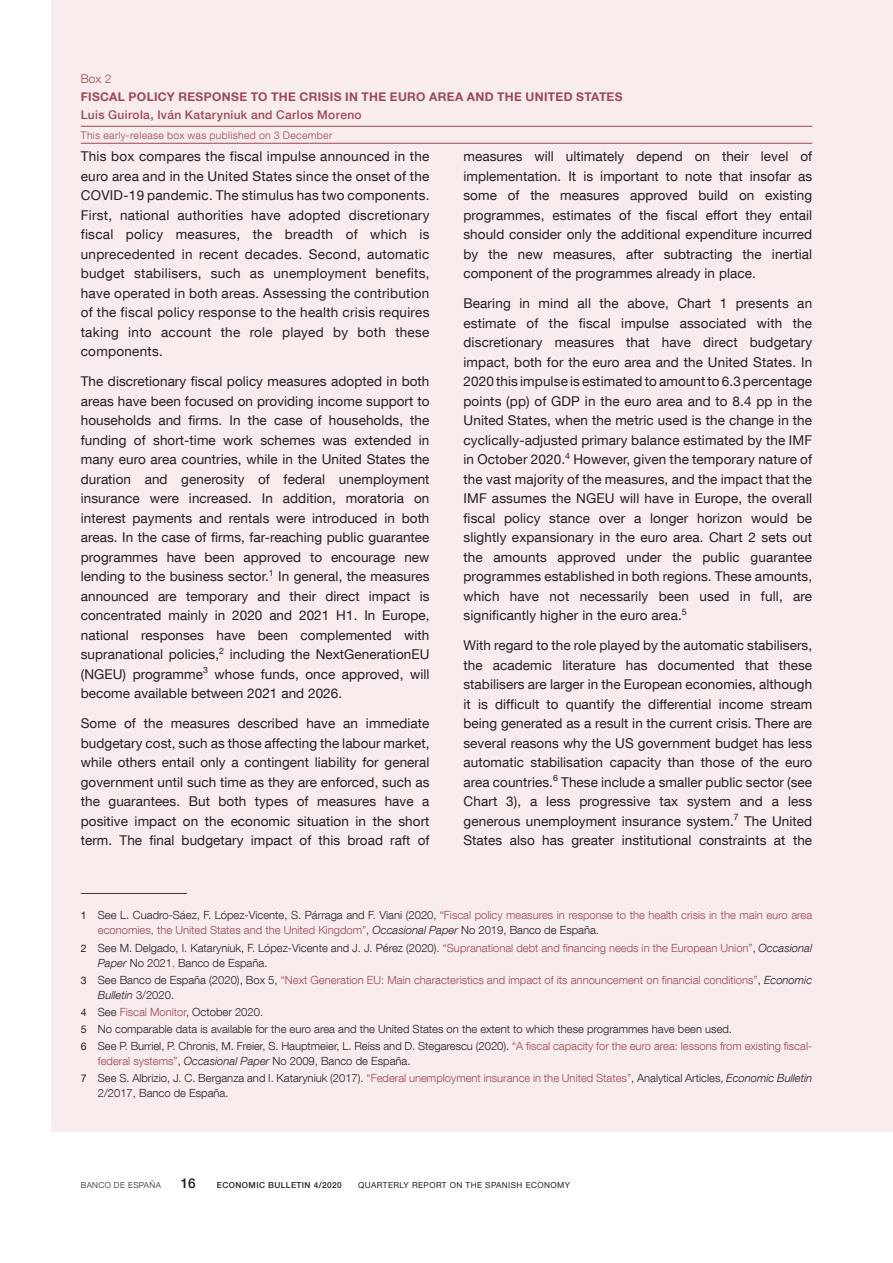
<style>
.page{position:relative;width:893px;height:1263px;background:#fff}
.page>*{position:absolute;margin:0;border:0;box-sizing:border-box;transform-origin:0 0}
.Texto_recuadro{font:13.5px/19.5px "Bd E Neue Helvetica";letter-spacing:.005em;color:#231f20;text-align:justify}
.t1{font:500 13.5px "Bd E Neue Helvetica";color:#231f20}
.Título_recuadro{font:700 12px "Bd E Neue Helvetica";letter-spacing:.03em;color:#9d4855}
.Nombre_autor{font:500 12px "Bd E Neue Helvetica";letter-spacing:.025em;color:#9d4855}
.Numero_recuadro{font:300 12px "Bd E Neue Helvetica";color:#9d4855}
.Citas_recuadro{font:300 11.25px/15px "Bd E Neue Helvetica";color:#231f20}
.Citas_recuadro-2{font:300 11.25px/15px "Bd E Neue Helvetica";color:#9d4855}
.Título_recuadro-2{font:300 10.5px "Bd E Neue Helvetica";letter-spacing:.03em;color:#9d4855}
.t2{font:8.25px "Bd E Neue Helvetica";letter-spacing:.05em;color:#231f20}
.t3{font:500 8.25px "Bd E Neue Helvetica";letter-spacing:.05em;color:#231f20}
.t4{font:300 8.25px "Bd E Neue Helvetica";letter-spacing:.05em;color:#231f20}
.s1{font-weight:400;font-size:10.5px;color:#231f20}
.s2{color:#231f20}
.s3{font-style:italic;color:#231f20}
.s4{font-weight:400;font-size:10.5px}
.s5{color:#9d4855}
.s6{font-style:italic}
.s7{font-family:"Times New Roman";font-weight:400;color:#b35c48}
</style>
<div class="page">
<div style="left:51px;top:0;width:842px;height:1131px;background:#f9eced"></div>
<hr style="left:81px;top:143px;width:731px;height:1px;background:#9d4855">
<hr style="left:81px;top:126px;width:731px;height:1px;background:#9d4855">
<hr style="left:81px;top:893px;width:106px;height:1px;background:#3e3e3f">
<p class="Numero_recuadro" style="left:81px;top:72px;width:32px">Box 2</p>
<p class="Título_recuadro" style="left:81px;top:90px;width:543px">FISCAL POLICY RESPONSE TO THE CRISIS IN THE EURO AREA AND THE UNITED STATES</p>
<p class="Nombre_autor" style="left:81px;top:108px;width:282px">Luis Guirola, Iván Kataryniuk and Carlos Moreno</p>
<p class="Título_recuadro-2" style="left:81px;top:129px;width:253px">This early-release box was published on 3 December</p>
<p class="Texto_recuadro" style="left:81px;top:146px;width:350px">This box compares the fiscal impulse announced in the euro area and in the United States since the onset of the COVID‑19 pandemic. The stimulus has two components.<br>First, national authorities have adopted discretionary fiscal policy measures, the breadth of which is unprecedented in recent decades. Second, automatic budget stabilisers, such as unemployment benefits, have operated in both areas. Assessing the contribution of the fiscal policy response to the health crisis requires taking into account the role played by both these components.</p>
<p class="Texto_recuadro" style="left:81px;top:371px;width:350px">The discretionary fiscal policy measures adopted in both areas have been focused on providing income support to households and firms. In the case of households, the funding of short-time work schemes was extended in many euro area countries, while in the United States the duration and generosity of federal unemployment insurance were increased. In addition, moratoria on interest payments and rentals were introduced in both areas. In the case of firms, far-reaching public guarantee programmes have been approved to encourage new lending to the business sector.<sup>1</sup> In general, the measures announced are temporary and their direct impact is concentrated mainly in 2020 and 2021 H1. In Europe, national responses have been complemented with supranational policies,<sup>2</sup> including the NextGenerationEU (NGEU) programme<sup>3</sup> whose funds, once approved, will become available between 2021 and 2026.</p>
<p class="Texto_recuadro" style="left:81px;top:713px;width:350px">Some of the measures described have an immediate budgetary cost, such as those affecting the labour market, while others entail only a contingent liability for general government until such time as they are enforced, such as the guarantees. But both types of measures have a positive impact on the economic situation in the short term. The final budgetary impact of this broad raft of</p>
<p class="Texto_recuadro" style="left:463px;top:146px;width:350px">measures will ultimately depend on their level of implementation. It is important to note that insofar as some of the measures approved build on existing programmes, estimates of the fiscal effort they entail should consider only the additional expenditure incurred by the new measures, after subtracting the inertial component of the programmes already in place.</p>
<p class="Texto_recuadro" style="left:463px;top:293px;width:350px">Bearing in mind all the above, Chart 1 presents an estimate of the fiscal impulse associated with the discretionary measures that have direct budgetary impact, both for the euro area and the United States. In 2020 this impulse is estimated to amount to 6.3 percentage points (pp) of GDP in the euro area and to 8.4 pp in the United States, when the metric used is the change in the cyclically-adjusted primary balance estimated by the IMF in October 2020.<sup>4</sup> However, given the temporary nature of the vast majority of the measures, and the impact that the IMF assumes the NGEU will have in Europe, the overall fiscal policy stance over a longer horizon would be slightly expansionary in the euro area. Chart 2 sets out the amounts approved under the public guarantee programmes established in both regions. These amounts, which have not necessarily been used in full, are significantly higher in the euro area.<sup>5</sup></p>
<p class="Texto_recuadro" style="left:463px;top:635px;width:350px">With regard to the role played by the automatic stabilisers, the academic literature has documented that these stabilisers are larger in the European economies, although it is difficult to quantify the differential income stream being generated as a result in the current crisis. There are several reasons why the US government budget has less automatic stabilisation capacity than those of the euro area countries.<sup>6</sup> These include a smaller public sector (see Chart 3), a less progressive tax system and a less generous unemployment insurance system.<sup>7</sup> The United States also has greater institutional constraints at the</p>
<p class="Citas_recuadro-2" style="left:98px;top:908px;width:716px;text-indent:-17px"><span class="s1">1</span> <span class="s2">See L. Cuadro-Sáez, F. López-Vicente, S. Párraga and F. Viani (2020,</span> “Fiscal policy measures in response to the health crisis in the main euro area economies, the United States and the United Kingdom”<span class="s2">,</span> <span class="s3">Occasional Paper</span> <span class="s2">No 2019, Banco de España.</span></p>
<p class="Citas_recuadro" style="left:98px;top:940px;width:716px;text-indent:-17px"><span class="s4">2</span> See M. Delgado, I. Kataryniuk, F. López-Vicente and J. J. Pérez (2020). <span class="s5">“Supranational debt and financing needs in the European Union”</span>, <span class="s6">Occasional<br>Paper</span> No 2021<span class="s7">,</span> Banco de España.</p>
<p class="Citas_recuadro-2" style="left:98px;top:972px;width:716px;text-indent:-17px"><span class="s1">3</span> <span class="s2">See Banco de España (2020), Box 5,</span> “Next Generation EU: Main characteristics and impact of its announcement on financial conditions”<span class="s2">,</span> <span class="s3">Economic<br>Bulletin</span> <span class="s2">3/2020.</span></p>
<p class="Citas_recuadro" style="left:81px;top:1004px;width:184px"><span class="s4">4</span> See <span class="s5">Fiscal Monitor</span>, October 2020.</p>
<p class="Citas_recuadro" style="left:81px;top:1021px;width:653px"><span class="s4">5</span> No comparable data is available for the euro area and the United States on the extent to which these programmes have been used.</p>
<p class="Citas_recuadro" style="left:98px;top:1038px;width:716px;text-indent:-17px"><span class="s4">6</span> See P. Burriel, P. Chronis, M. Freier, S. Hauptmeier, L. Reiss and D. Stegarescu (2020). <span class="s5">“A fiscal capacity for the euro area: lessons from existing fiscal&shy;federal systems”</span>, <span class="s6">Occasional Paper</span> No 2009, Banco de España.</p>
<p class="Citas_recuadro" style="left:98px;top:1070px;width:716px;text-indent:-17px"><span class="s4">7</span> See S. Albrizio, J. C. Berganza and I. Kataryniuk (2017). <span class="s5">“Federal unemployment insurance in the United States”</span>, Analytical Articles, <span class="s6">Economic Bulletin<br></span>2/2017, Banco de España.</p>
<p class="t4" style="left:81px;top:1180px;width:82px">BANCO DE ESPAÑA</p>
<p class="t1" style="left:181px;top:1175px;width:16px">16</p>
<p class="t3" style="left:217px;top:1180px;width:126px">ECONOMIC BULLETIN 4/2020</p>
<p class="t2" style="left:358px;top:1180px;width:214px">QUARTERLY REPORT ON THE SPANISH ECONOMY</p>
</div>
